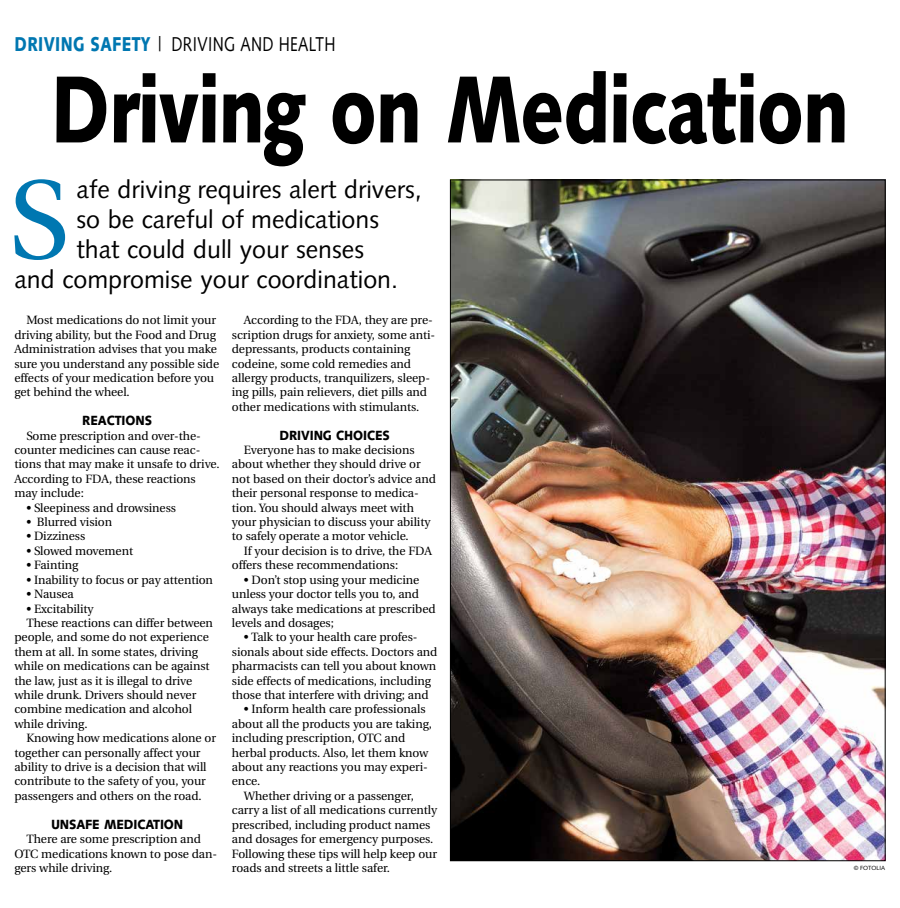
<style>
.page{position:relative;width:900px;height:908px;background:#fff}
.page>*{position:absolute;margin:0;border:0;box-sizing:border-box;transform-origin:0 0}
.t1{font:111.7px "Utopia";color:#0077b1}
.t2{font:900 95px "Syntax";letter-spacing:-.015em;color:#000;scale:.77 1}
.t3{font:25px "Syntax";color:#000}
.t4{font:20px "Syntax";letter-spacing:.025em;color:#000;scale:.77 1}
.t5{font:900 13.3px "Syntax";letter-spacing:-.005em;color:#000;scale:.91 1}
.t6{font:12px/14.4px "Utopia";letter-spacing:-.005em;color:#000}
.t7{font:6px "Syntax";color:#000}
.s1{font-weight:900;color:#0077b1}
</style>
<div class="page">
<img style="left:452px;top:181px;width:432px;height:677px">
<h3 class="t4" style="left:14px;top:32px;width:419px"><span class="s1">DRIVING SAFETY</span> | DRIVING AND HEALTH</h3>
<h2 class="t2" style="left:51px;top:53px;width:1038px">Driving on Medication</h2>
<h1 class="t1" style="left:9px;top:159px;width:62px">S</h1>
<h3 class="t3" style="left:77px;top:175px;width:347px">afe driving requires alert drivers,</h3>
<h3 class="t3" style="left:77px;top:205px;width:304px">so be careful of medications</h3>
<h3 class="t3" style="left:77px;top:235px;width:289px">that could dull your senses</h3>
<h3 class="t3" style="left:14px;top:265px;width:385px">and compromise your coordination.</h3>
<p class="t6" style="left:14px;top:313px;width:206px;text-indent:12px">Most medications do not limit your driving ability, but the Food and Drug Administration advises that you make sure you understand any possible side effects of your medication before you get behind the wheel.</p>
<p class="t5" style="left:82px;top:412px;width:78px">REACTIONS</p>
<p class="t6" style="left:14px;top:428px;width:207px;text-indent:12px">Some prescription and over-the&shy;counter medicines can cause reac&shy;tions that may make it unsafe to drive.<br>According to FDA, these reactions may include:</p>
<p class="t6" style="left:26px;top:500px;width:151px">• Sleepiness and drowsiness</p>
<p class="t6" style="left:26px;top:515px;width:87px">• Blurred vision</p>
<p class="t6" style="left:26px;top:529px;width:60px">• Dizziness</p>
<p class="t6" style="left:26px;top:543px;width:108px">• Slowed movement</p>
<p class="t6" style="left:26px;top:558px;width:53px">• Fainting</p>
<p class="t6" style="left:26px;top:572px;width:188px">• Inability to focus or pay attention</p>
<p class="t6" style="left:26px;top:587px;width:49px">• Nausea</p>
<p class="t6" style="left:26px;top:601px;width:69px">• Excitability</p>
<p class="t6" style="left:26px;top:615px;width:188px">These reactions can differ between</p>
<p class="t6" style="left:14px;top:630px;width:196px">people, and some do not experience</p>
<p class="t6" style="left:14px;top:644px;width:185px">them at all. In some states, driving</p>
<p class="t6" style="left:14px;top:659px;width:197px">while on medications can be against</p>
<p class="t6" style="left:14px;top:673px;width:179px">the law, just as it is illegal to drive</p>
<p class="t6" style="left:14px;top:687px;width:183px">while drunk. Drivers should never</p>
<p class="t6" style="left:14px;top:702px;width:179px">combine medication and alcohol</p>
<p class="t6" style="left:14px;top:716px;width:75px">while driving.</p>
<p class="t6" style="left:26px;top:731px;width:191px">Knowing how medications alone or</p>
<p class="t6" style="left:14px;top:745px;width:188px">together can personally affect your</p>
<p class="t6" style="left:14px;top:759px;width:194px">ability to drive is a decision that will</p>
<p class="t6" style="left:14px;top:774px;width:193px">contribute to the safety of you, your</p>
<p class="t6" style="left:14px;top:788px;width:189px">passengers and others on the road.</p>
<p class="t5" style="left:51px;top:816px;width:147px">UNSAFE MEDICATION</p>
<p class="t6" style="left:14px;top:831px;width:204px;text-indent:12px">There are some prescription and<br>OTC medications known to pose dan&shy;gers while driving.</p>
<p class="t6" style="left:232px;top:313px;width:205px;text-indent:12px">According to the FDA, they are pre&shy;scription drugs for anxiety, some anti&shy;depressants, products containing codeine, some cold remedies and allergy products, tranquilizers, sleep&shy;ing pills, pain relievers, diet pills and other medications with stimulants.</p>
<p class="t5" style="left:279px;top:427px;width:123px">DRIVING CHOICES</p>
<p class="t6" style="left:232px;top:443px;width:206px;text-indent:12px">Everyone has to make decisions about whether they should drive or not based on their doctor’s advice and their personal response to medica&shy;tion. You should always meet with your physician to discuss your ability to safely operate a motor vehicle.</p>
<p class="t6" style="left:232px;top:543px;width:202px;text-indent:12px">If your decision is to drive, the FDA offers these recommendations:</p>
<p class="t6" style="left:232px;top:572px;width:205px;text-indent:12px">• Don’t stop using your medicine unless your doctor tells you to, and always take medications at prescribed levels and dosages;</p>
<p class="t6" style="left:232px;top:630px;width:207px;text-indent:12px">• Talk to your health care profes&shy;sionals about side effects. Doctors and pharmacists can tell you about known side effects of medications, including those that interfere with driving; and</p>
<p class="t6" style="left:244px;top:702px;width:183px">• Inform health care professionals</p>
<p class="t6" style="left:232px;top:716px;width:202px">about all the products you are taking,</p>
<p class="t6" style="left:232px;top:731px;width:175px">including prescription, OTC and</p>
<p class="t6" style="left:232px;top:745px;width:198px">herbal products. Also, let them know</p>
<p class="t6" style="left:232px;top:759px;width:198px">about any reactions you may experi-</p>
<p class="t6" style="left:232px;top:774px;width:30px">ence.</p>
<p class="t6" style="left:244px;top:788px;width:172px">Whether driving or a passenger,</p>
<p class="t6" style="left:232px;top:803px;width:207px">carry a list of all medications currently</p>
<p class="t6" style="left:232px;top:817px;width:200px">prescribed, including product names</p>
<p class="t6" style="left:232px;top:831px;width:203px">and dosages for emergency purposes.</p>
<p class="t6" style="left:232px;top:846px;width:207px">Following these tips will help keep our</p>
<p class="t6" style="left:232px;top:860px;width:160px">roads and streets a little safer.</p>
<p class="t7" style="left:854px;top:864px;width:33px">© FOTOLIA</p>
</div>
